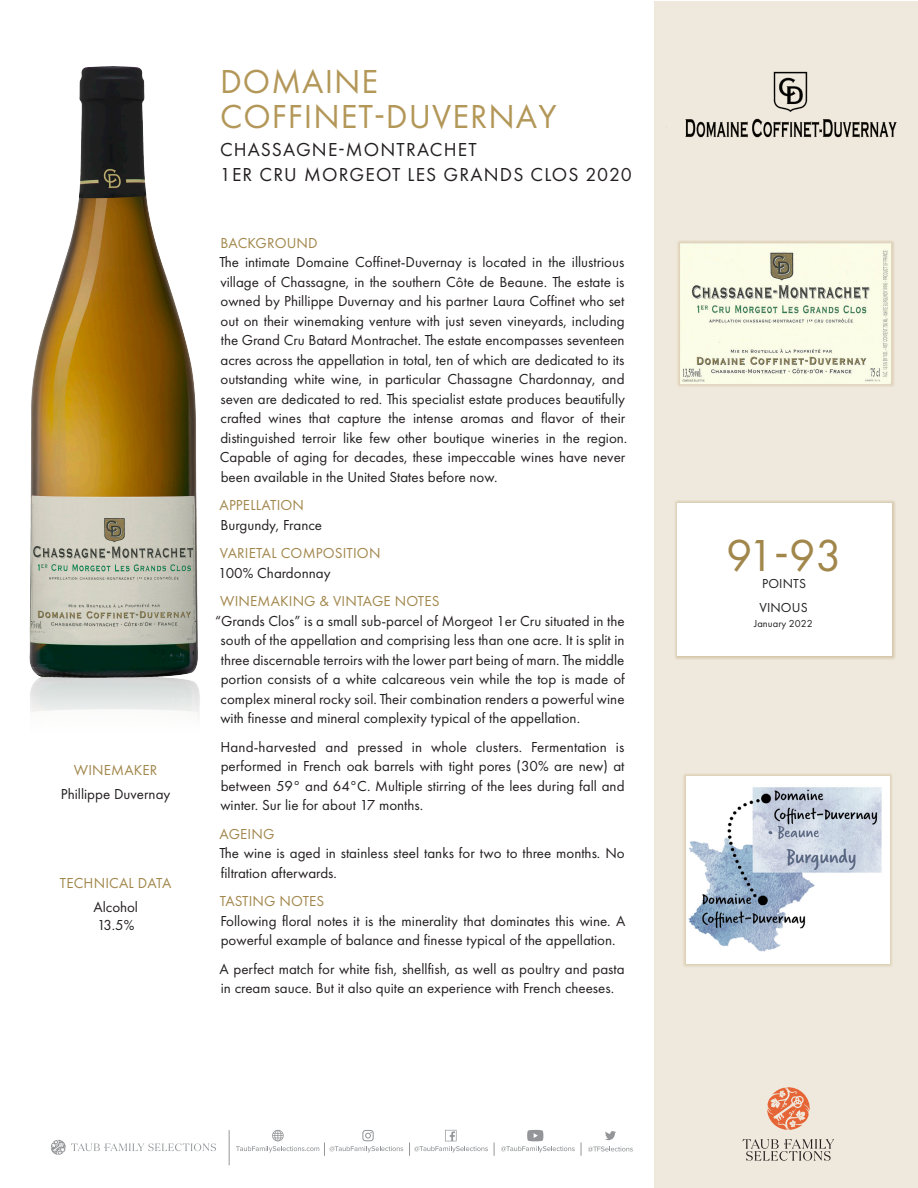
<style>
.page{position:relative;width:918px;height:1188px;background:#fff}
.page>*{position:absolute;margin:0;border:0;box-sizing:border-box;transform-origin:0 0}
.t1{font:46.5px "Futura PT";color:#a2874c}
._2_Producer_Name{font:34.5px/34.5px "Futura PT";letter-spacing:.03em;color:#b39758}
._3_Wine_Name___Vint{font:19.5px "Futura PT";letter-spacing:.06em;color:#231f20}
._5_Body_Text{font:15px/19.5px "Futura PT";color:#231f20}
._4_Para_Header{font:15px "Futura PT";letter-spacing:.01em;color:#a2874c}
.Winemkr___Tech_body{font:15px/18px "Futura PT";color:#231f20}
.Winemkr___Tech_head{font:15px "Futura PT";letter-spacing:.01em;color:#a2874c}
.t2{font:13.5px "Futura PT";letter-spacing:.01em;color:#231f20}
.t3{font:10.5px "Futura PT";color:#231f20}
</style>
<div class="page">
<img style="left:29px;top:66px;width:169px;height:610px">
<img style="left:30px;top:676px;width:170px;height:40px">
<div style="left:654px;top:1px;width:264px;height:1186px;background:#efe8dc"></div>
<img style="left:677px;top:241px;width:217px;height:146px">
<div style="left:674px;top:500px;width:221px;height:160px;background:#a2874c;opacity:.65"></div>
<div style="left:677px;top:503px;width:215px;height:153px;background:#fff"></div>
<img style="left:685px;top:71px;width:212px;height:67px">
<div style="left:683px;top:773px;width:210px;height:194px;background:#b39758;opacity:.65"></div>
<img style="left:686px;top:777px;width:203px;height:187px">
<svg style="left:588px;top:1146px;width:45px;height:6px"></svg>
<svg style="left:581px;top:1143px;width:1px;height:13px"></svg>
<svg style="left:409px;top:1130px;width:79px;height:26px"></svg>
<svg style="left:494px;top:1143px;width:1px;height:13px"></svg>
<svg style="left:605px;top:1131px;width:11px;height:9px"></svg>
<svg style="left:236px;top:1130px;width:167px;height:26px"></svg>
<hr style="left:229px;top:1130px;width:1px;height:35px;background:#939598">
<svg style="left:501px;top:1130px;width:74px;height:22px"></svg>
<svg style="left:51px;top:1140px;width:165px;height:15px"></svg>
<svg style="left:743px;top:1139px;width:91px;height:22px"></svg>
<svg style="left:767px;top:1087px;width:43px;height:43px"></svg>
<p class="Winemkr___Tech_head" style="left:74px;top:761px;width:85px">WINEMAKER</p>
<p class="Winemkr___Tech_body" style="left:61px;top:785px;width:111px">Phillippe Duvernay</p>
<p class="Winemkr___Tech_head" style="left:60px;top:875px;width:113px">TECHNICAL DATA</p>
<p class="Winemkr___Tech_body" style="left:93px;top:898px;width:46px">Alcohol<br>13.5%</p>
<p class="_2_Producer_Name" style="left:220px;top:64px;width:338px">DOMAINE<br>COFFINET-DUVERNAY</p>
<p class="_3_Wine_Name___Vint" style="left:220px;top:138px;width:258px">CHASSAGNE-MONTRACHET</p>
<p class="_3_Wine_Name___Vint" style="left:220px;top:163px;width:413px">1ER CRU MORGEOT LES GRANDS CLOS 2020</p>
<p class="_4_Para_Header" style="left:221px;top:234px;width:99px">BACKGROUND</p>
<p class="_5_Body_Text" style="left:220px;top:253px;width:409px">The intimate Domaine Coffinet-Duvernay is located in the illustrious village of Chassagne, in the southern Côte de Beaune. The estate is owned by Phillippe Duvernay and his partner Laura Coffinet who set out on their winemaking venture with just seven vineyards, including the Grand Cru Batard Montrachet. The estate encompasses seventeen acres across the appellation in total, ten of which are dedicated to its outstanding white wine, in particular Chassagne Chardonnay, and seven are dedicated to red. This specialist estate produces beautifully crafted wines that capture the intense aromas and flavor of their distinguished terroir like few other boutique wineries in the region.<br>Capable of aging for decades, these impeccable wines have never been available in the United States before now.</p>
<p class="_4_Para_Header" style="left:220px;top:497px;width:86px">APPELLATION</p>
<p class="_5_Body_Text" style="left:220px;top:515px;width:103px">Burgundy, France</p>
<p class="_4_Para_Header" style="left:220px;top:545px;width:162px">VARIETAL COMPOSITION</p>
<p class="_5_Body_Text" style="left:218px;top:563px;width:114px">100% Chardonnay</p>
<p class="_4_Para_Header" style="left:220px;top:593px;width:221px">WINEMAKING &amp; VINTAGE NOTES</p>
<p class="_5_Body_Text" style="left:220px;top:611px;width:406px;text-align:justify;text-indent:-5px">“Grands Clos” is a small sub-parcel of Morgeot 1er Cru situated in the south of the appellation and comprising less than one acre. It is split in three discernable terroirs with the lower part being of marn. The middle portion consists of a white calcareous vein while the top is made of complex mineral rocky soil. Their combination renders a powerful wine with finesse and mineral complexity typical of the appellation.</p>
<p class="_5_Body_Text" style="left:220px;top:737px;width:406px;text-align:justify">Hand-harvested and pressed in whole clusters. Fermentation is performed in French oak barrels with tight pores (30% are new) at between 59° and 64°C. Multiple stirring of the lees during fall and winter. Sur lie for about 17 months.</p>
<p class="_4_Para_Header" style="left:220px;top:825px;width:56px">AGEING</p>
<p class="_5_Body_Text" style="left:220px;top:844px;width:407px">The wine is aged in stainless steel tanks for two to three months. No filtration afterwards.</p>
<p class="_4_Para_Header" style="left:220px;top:893px;width:106px">TASTING NOTES</p>
<p class="_5_Body_Text" style="left:220px;top:911px;width:407px">Following floral notes it is the minerality that dominates this wine. A powerful example of balance and finesse typical of the appellation.</p>
<p class="_5_Body_Text" style="left:219px;top:959px;width:407px">A perfect match for white fish, shellfish, as well as poultry and pasta in cream sauce. But it also quite an experience with French cheeses.</p>
<p class="t1" style="left:726px;top:528px;width:117px">91-93</p>
<p class="t2" style="left:762px;top:575px;width:45px">POINTS</p>
<p class="t2" style="left:759px;top:599px;width:50px">VINOUS</p>
<p class="t3" style="left:754px;top:617px;width:60px">January 2022</p>
</div>
